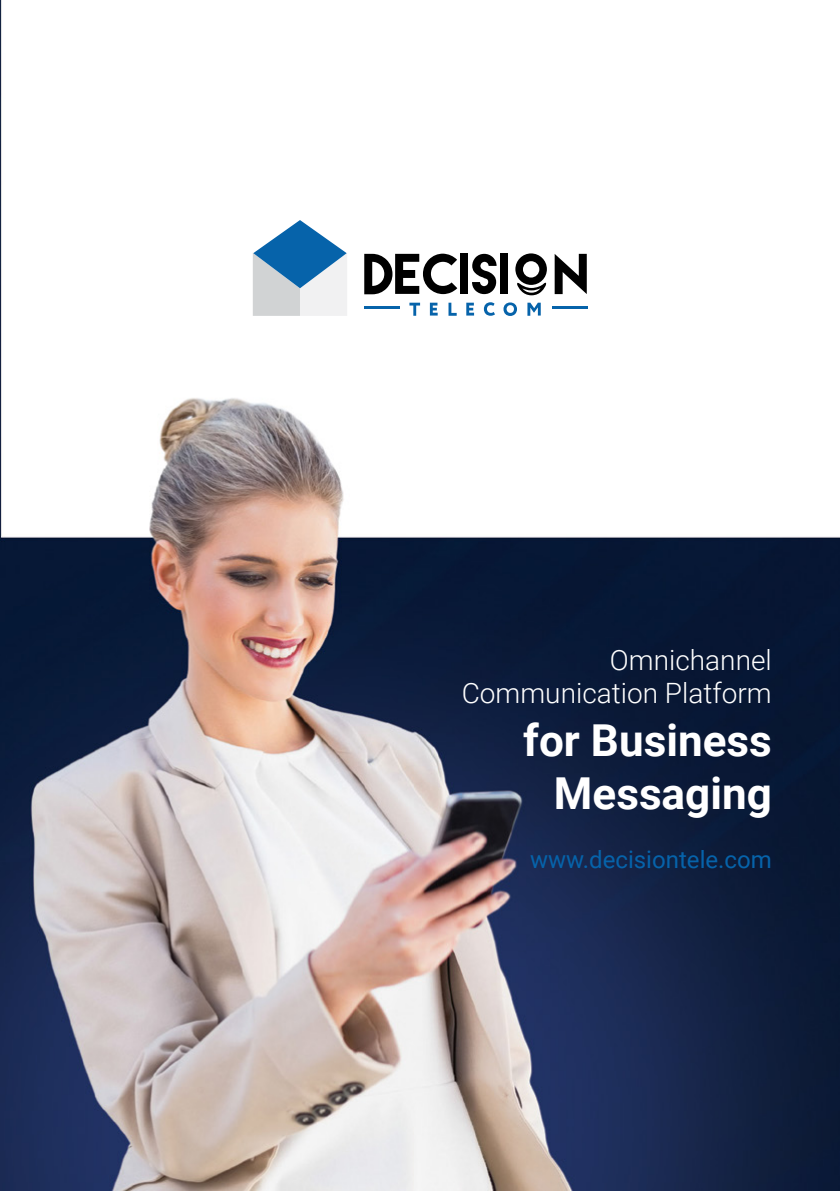
<style>
.page{position:relative;width:840px;height:1191px;background:#fff}
.page>*{position:absolute;margin:0;border:0;box-sizing:border-box;transform-origin:0 0}
.t1{font:700 44px/52.8px "Roboto";color:#fff;text-align:right}
.t2{font:300 28px/33.6px "Roboto";color:#fff;text-align:right}
.t3{font:24px "Roboto";color:#0663aa}
</style>
<div class="page">
<img style="left:0;top:0;width:839px;height:1191px">
<svg style="left:364px;top:254px;width:93px;height:40px"></svg>
<div style="left:459px;top:254px;width:8px;height:40px;background:#000"></div>
<svg style="left:472px;top:254px;width:24px;height:40px"></svg>
<div style="left:499px;top:254px;width:8px;height:40px;background:#000"></div>
<svg style="left:554px;top:254px;width:32px;height:40px"></svg>
<svg style="left:515px;top:253px;width:31px;height:42px"></svg>
<hr style="left:364px;top:307px;width:35px;height:2px;background:#0663aa">
<hr style="left:551px;top:307px;width:36px;height:2px;background:#0663aa">
<svg style="left:409px;top:303px;width:11px;height:13px"></svg>
<svg style="left:429px;top:303px;width:8px;height:12px"></svg>
<svg style="left:448px;top:303px;width:8px;height:13px"></svg>
<svg style="left:466px;top:303px;width:8px;height:12px"></svg>
<svg style="left:483px;top:302px;width:11px;height:14px"></svg>
<svg style="left:503px;top:302px;width:13px;height:14px"></svg>
<svg style="left:527px;top:303px;width:13px;height:13px"></svg>
<svg style="left:253px;top:220px;width:94px;height:96px"></svg>
<p class="t2" style="left:461px;top:642px;width:311px">Omnichannel<br>Communication Platform</p>
<h1 class="t1" style="left:523px;top:712px;width:250px">for Business<br>Messaging</h1>
<p class="t3" style="left:530px;top:842px;width:243px">www.decisiontele.com</p>
</div>
